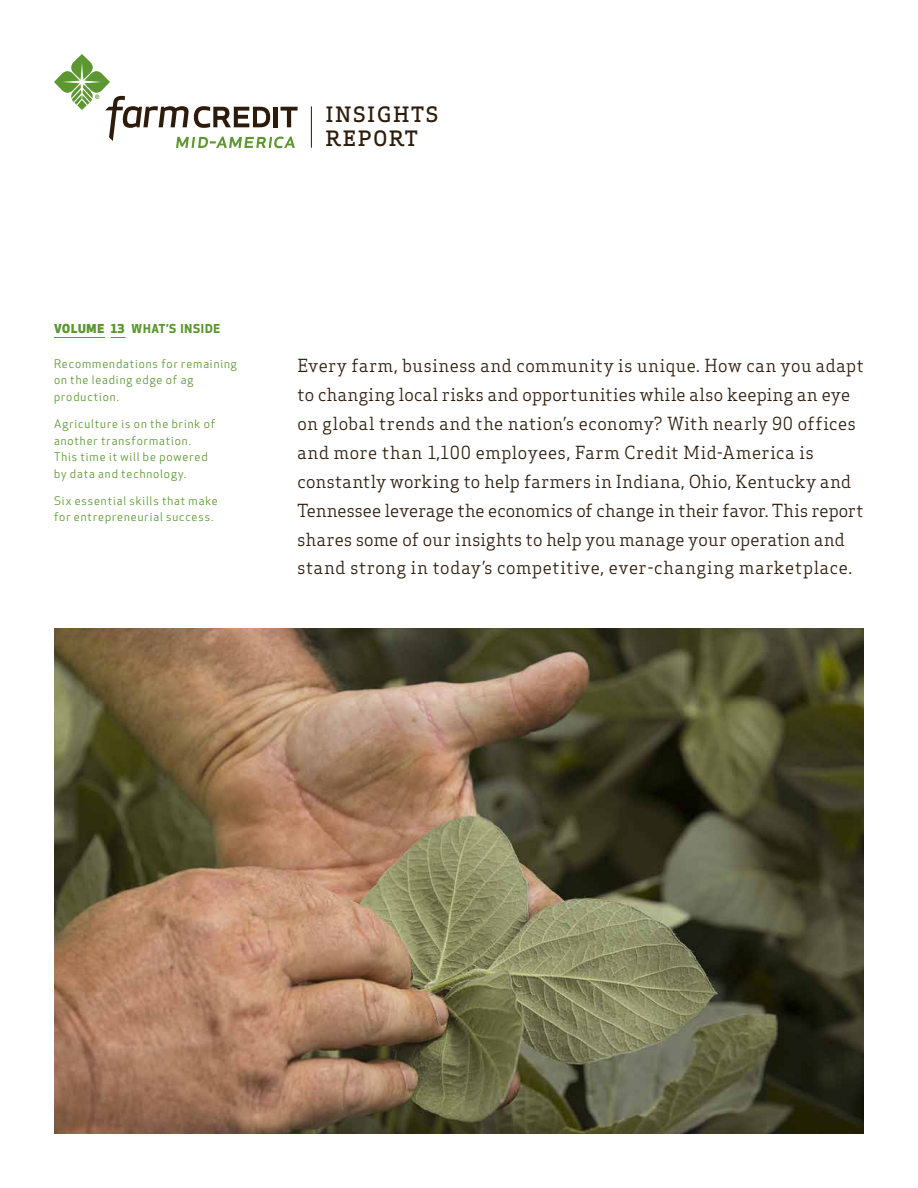
<style>
.page{position:relative;width:918px;height:1188px;background:#fff}
.page>*{position:absolute;margin:0;border:0;box-sizing:border-box;transform-origin:0 0}
.t1{font:500 20.7px/24.5px "Apex Serif FCMA";letter-spacing:.08em;color:#2d1c0c}
.t2{font:17.7px/28.8px "Apex Serif FCMA";letter-spacing:.03em;color:#2d1c0c}
.t3{font:700 12px "Apex New FCMA";letter-spacing:.065em;color:#5c9731}
.t4{font:11.7px/16.5px "Apex New FCMA";letter-spacing:.08em;color:#5c9731}
.s1{font-family:"Apex New FCMA Hvy";font-weight:400}
</style>
<div class="page">
<hr style="left:311px;top:106px;width:1px;height:42px;background:#2d1c0c">
<svg style="left:54px;top:54px;width:244px;height:94px"></svg>
<hr style="left:54px;top:337px;width:51px;height:1px;background:#5c9731">
<svg style="left:111px;top:337px;width:15px;height:1px"></svg>
<img style="left:54px;top:629px;width:810px;height:505px">
<p class="t1" style="left:325px;top:102px;width:115px">INSIGHTS<br>REPORT</p>
<p class="t3" style="left:54px;top:322px;width:168px"><span class="s1">VOLUME 13</span> WHAT’S INSIDE</p>
<p class="t4" style="left:54px;top:356px;width:184px">Recommendations for remaining on the leading edge of ag production.</p>
<p class="t4" style="left:54px;top:416px;width:163px">Agriculture is on the brink of another transformation.<br>This time it will be powered by data and technology.</p>
<p class="t4" style="left:54px;top:493px;width:165px">Six essential skills that make for entrepreneurial success.</p>
<p class="t2" style="left:298px;top:351px;width:568px">Every farm, business and community is unique. How can you adapt to changing local risks and opportunities while also keeping an eye on global trends and the nation’s economy? With nearly 90 offices and more than 1,100 employees, Farm Credit Mid-America is constantly working to help farmers in Indiana, Ohio, Kentucky and Tennessee leverage the economics of change in their favor. This report shares some of our insights to help you manage your operation and stand strong in today’s competitive, ever-changing marketplace.</p>
</div>
